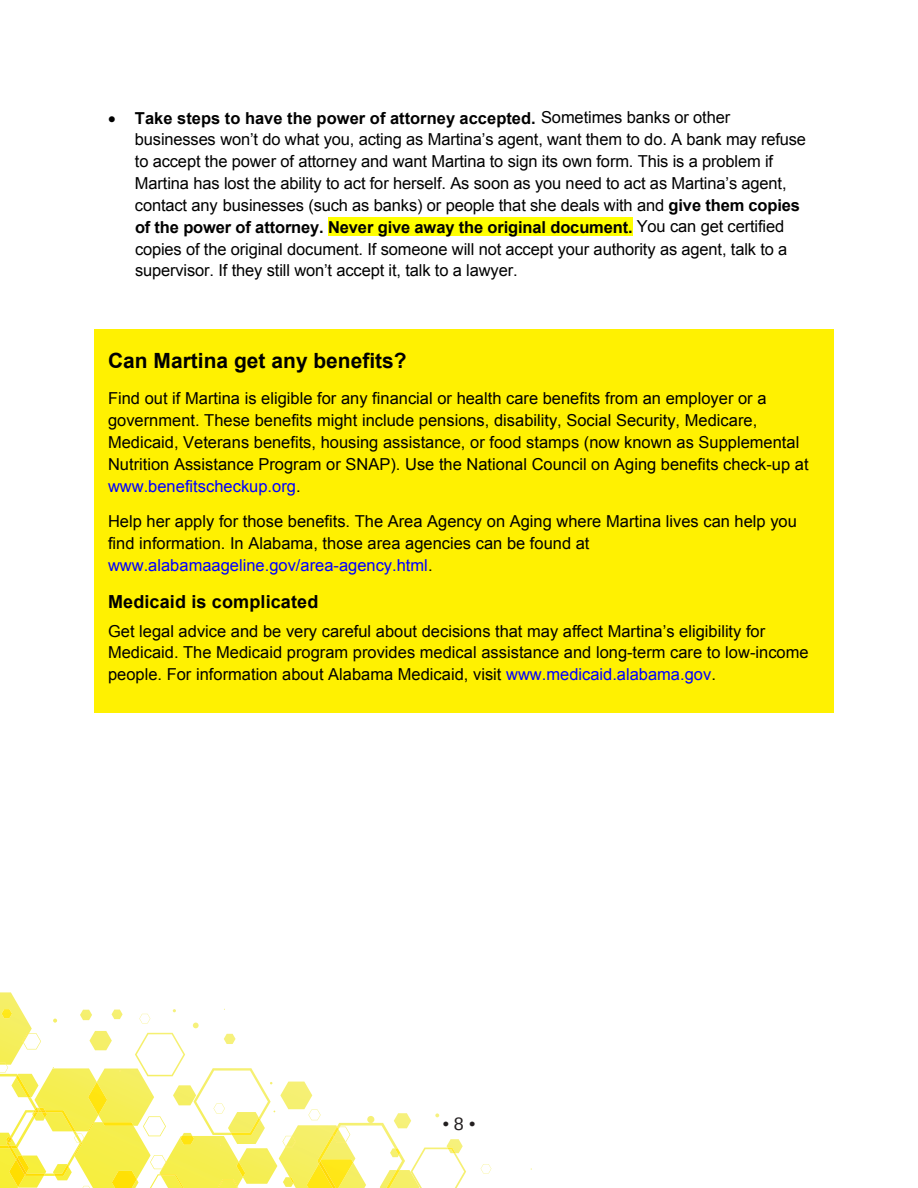
<style>
.page{position:relative;width:918px;height:1188px;background:#fff}
.page>*{position:absolute;margin:0;border:0;box-sizing:border-box;transform-origin:0 0}
.t1{font:700 21px "Arial";color:#000}
.t2{font:700 18px "Arial";letter-spacing:.01em;color:#000}
.t3{font:18px "Arimo";color:#231f20}
.t4{font:16.5px/21.8px "Arial";color:#000}
.s1{font-weight:700}
.s2{color:#00f}
</style>
<div class="page">
<div style="left:94px;top:329px;width:740px;height:384px;background:#fff101"></div>
<div style="left:328px;top:217px;width:304px;height:19px;background:#ff0"></div>
<svg style="left:481px;top:1164px;width:10px;height:9px"></svg>
<svg style="left:0;top:992px;width:466px;height:196px"></svg>
<p class="t4" style="left:135px;top:107px;width:673px;text-indent:-27px">• <span class="s1">Take steps to have the power of attorney accepted.</span> Sometimes banks or other businesses won’t do what you, acting as Martina’s agent, want them to do. A bank may refuse to accept the power of attorney and want Martina to sign its own form. This is a problem if Martina has lost the ability to act for herself. As soon as you need to act as Martina’s agent, contact any businesses (such as banks) or people that she deals with and <span class="s1">give them copies of the power of attorney. Never give away the original document.</span> You can get certified copies of the original document. If someone will not accept your authority as agent, talk to a supervisor. If they still won’t accept it, talk to a lawyer.</p>
<p class="t1" style="left:108px;top:346px;width:300px">Can Martina get any benefits?</p>
<p class="t4" style="left:108px;top:388px;width:702px">Find out if Martina is eligible for any financial or health care benefits from an employer or a government. These benefits might include pensions, disability, Social Security, Medicare, Medicaid, Veterans benefits, housing assistance, or food stamps (now known as Supplemental Nutrition Assistance Program or SNAP). Use the National Council on Aging benefits check-up at <span class="s2">www.benefitscheckup.org</span>.</p>
<p class="t4" style="left:108px;top:511px;width:690px">Help her apply for those benefits. The Area Agency on Aging where Martina lives can help you find information. In Alabama, those area agencies can be found at <span class="s2">www.alabamaageline.gov/area-agency.html</span>.</p>
<p class="t2" style="left:108px;top:589px;width:212px">Medicaid is complicated</p>
<p class="t4" style="left:108px;top:620px;width:702px">Get legal advice and be very careful about decisions that may affect Martina’s eligibility for<br>Medicaid. The Medicaid program provides medical assistance and long-term care to low-income people. For information about Alabama Medicaid, visit <span class="s2">www.medicaid.alabama.gov</span>.</p>
<p class="t3" style="left:443px;top:1112px;width:34px">• 8 •</p>
</div>
